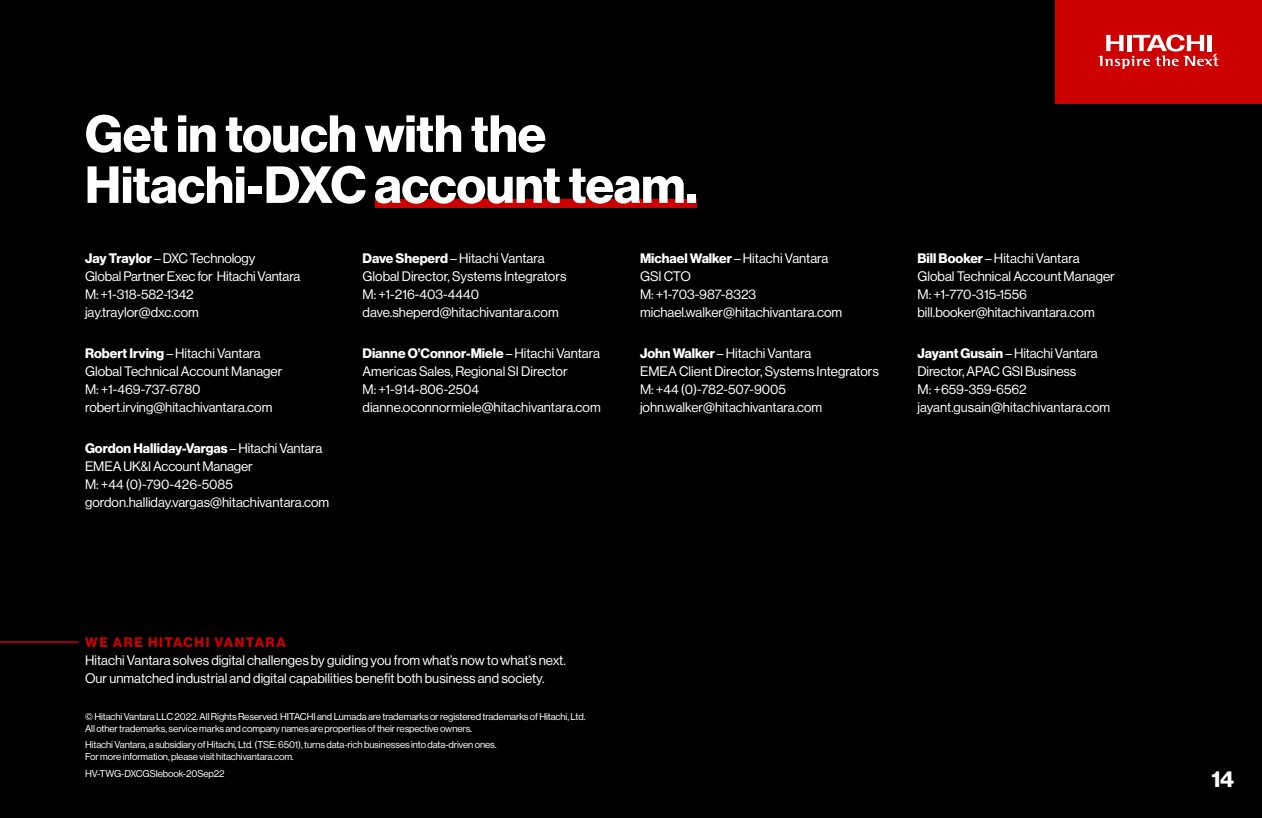
<style>
.page{position:relative;width:1262px;height:818px;background:#000}
.page>*{position:absolute;margin:0;border:0;box-sizing:border-box;transform-origin:0 0}
.t1{font:51px/51px "N Haas Grotesk DS Pro 75 Bd";letter-spacing:-.005em;color:#fff}
.t2{font:22.5px "N Haas Grotesk DS Pro 75 Bd";color:#fff}
.t3{font:13.5px/18px "N Haas Grotesk DS Pro 55 Rg";color:#fff}
.t4{font:13.5px "N Haas Grotesk DS Pro 75 Bd";color:#fff}
.t5{font:13.5px "N Haas Grotesk DS Pro 75 Bd";letter-spacing:.115em;color:#c00}
.t6{font:9.75px/12px "N Haas Grotesk DS Pro 55 Rg";letter-spacing:-.01em;color:#fff}
.s1{font-family:"N Haas Grotesk DS Pro 75 Bd"}
.s2{font-family:"N Haas Grotesk DS Pro 55 Rg"}
</style>
<div class="page">
<hr style="left:0;top:641px;width:79px;height:1px;background:#c00">
<div style="left:375px;top:199px;width:321px;height:8px;background:#c00"></div>
<div style="left:1055px;top:0;width:206px;height:103px;background:#c00"></div>
<svg style="left:1098px;top:34px;width:120px;height:35px"></svg>
<h1 class="t1" style="left:85px;top:109px;width:614px">Get in touch with the<br>Hitachi-DXC account team.</h1>
<p class="t3" style="left:85px;top:250px;width:217px"><span class="s1">Jay Traylor</span> – DXC Technology<br>Global Partner Exec for Hitachi Vantara<br>M: +1-318-582-1342 jay.traylor@dxc.com</p>
<p class="t3" style="left:362px;top:250px;width:205px"><span class="s1">Dave Sheperd</span> – Hitachi Vantara<br>Global Director, Systems Integrators<br>M: +1-216-403-4440 dave.sheperd@hitachivantara.com</p>
<p class="t3" style="left:640px;top:250px;width:204px"><span class="s1">Michael Walker</span> –Hitachi Vantara<br>GSI CTO<br>M: +1-703-987-8323 michael.walker@hitachivantara.com</p>
<p class="t3" style="left:917px;top:250px;width:199px"><span class="s1">Bill Booker</span> – Hitachi Vantara<br>Global Technical Account Manager<br>M: +1-770-315-1556 bill.booker@hitachivantara.com</p>
<p class="t3" style="left:85px;top:344px;width:199px"><span class="s1">Robert Irving</span> –Hitachi Vantara<br>Global Technical Account Manager<br>M: +1-469-737-6780 robert.irving@hitachivantara.com</p>
<p class="t4" style="left:362px;top:345px;width:239px">Dianne O’Connor-Miele <span class="s2">–Hitachi Vantara</span></p>
<p class="t3" style="left:640px;top:344px;width:240px"><span class="s1">John Walker</span> – Hitachi Vantara<br>EMEA Client Director, Systems Integrators M: +44 (0)-782-507-9005 john.walker@hitachivantara.com</p>
<p class="t3" style="left:917px;top:344px;width:194px"><span class="s1">Jayant Gusain</span> – Hitachi Vantara<br>Director, APAC GSI Business<br>M: +659-359-6562 jayant.gusain@hitachivantara.com</p>
<p class="t3" style="left:362px;top:362px;width:240px">Americas Sales, Regional SI Director<br>M: +1-914-806-2504 dianne.oconnormiele@hitachivantara.com</p>
<p class="t4" style="left:85px;top:440px;width:239px">Gordon Halliday-Vargas <span class="s2">– Hitachi Vantara</span></p>
<p class="t3" style="left:85px;top:457px;width:246px">EMEA UK&amp;I Account Manager<br>M: +44 (0)-790-426-5085 gordon.halliday.vargas@hitachivantara.com</p>
<p class="t5" style="left:85px;top:634px;width:202px">WE ARE HITACHI VANTARA</p>
<p class="t3" style="left:85px;top:651px;width:482px">Hitachi Vantara solves digital challenges by guiding you from what’s now to what’s next.<br>Our unmatched industrial and digital capabilities benefit both business and society.</p>
<p class="t6" style="left:85px;top:710px;width:502px">© Hitachi Vantara LLC 2022. All Rights Reserved. HITACHI and Lumada are trademarks or registered trademarks of Hitachi, Ltd.<br>All other trademarks, service marks and company names are properties of their respective owners.</p>
<p class="t6" style="left:85px;top:738px;width:413px">Hitachi Vantara, a subsidiary of Hitachi, Ltd. (TSE: 6501), turns data-rich businesses into data-driven ones.<br>For more information, please visit hitachivantara.com.</p>
<p class="t6" style="left:85px;top:767px;width:141px">HV-TWG-DXCGSIebook-20Sep22</p>
<h2 class="t2" style="left:1211px;top:766px;width:24px">14</h2>
</div>
